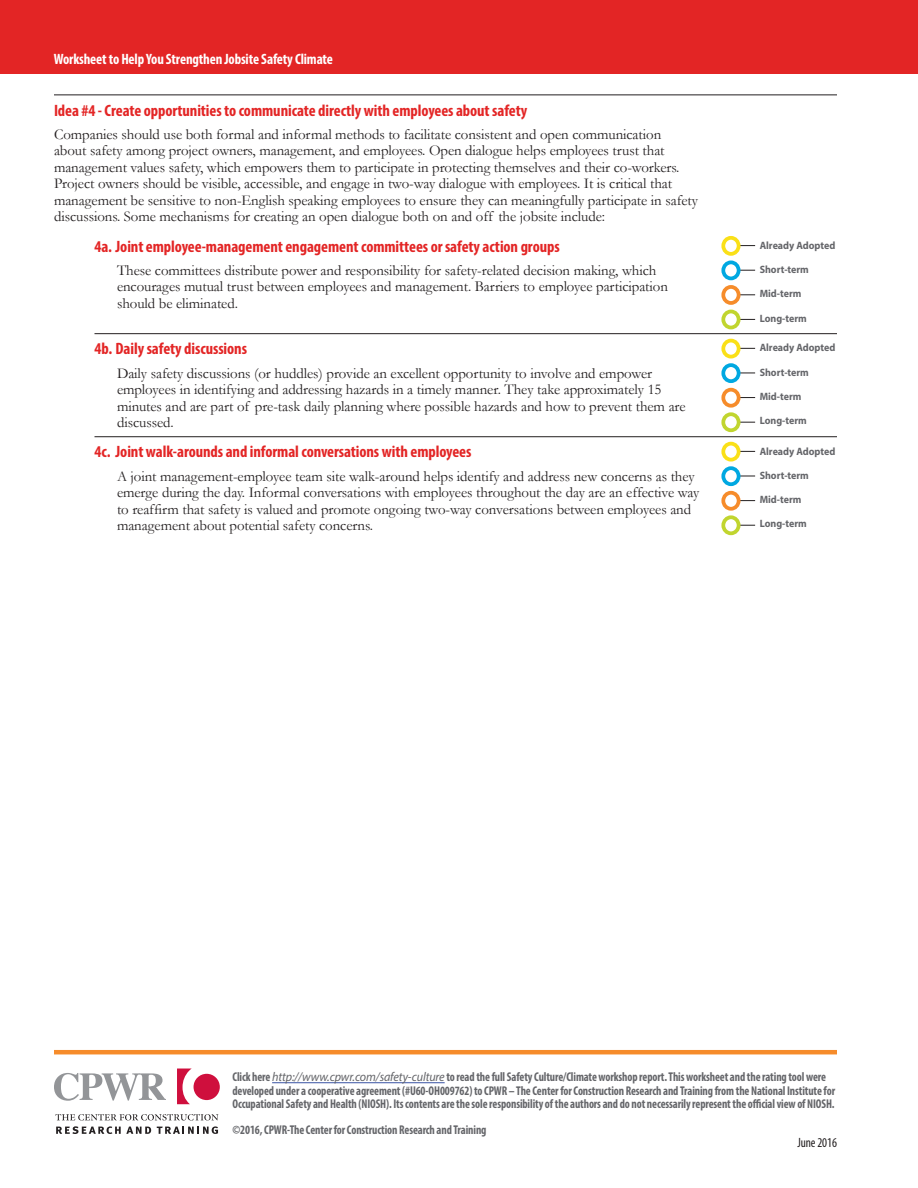
<style>
.page{position:relative;width:918px;height:1188px;background:#fff}
.page>*{position:absolute;margin:0;border:0;box-sizing:border-box;transform-origin:0 0}
.Criteria_Subhead{font:700 condensed 16.5px "Myriad Pro";letter-spacing:-.005em;color:#e32525}
.Criteria{font:700 condensed 16.5px "Myriad Pro";letter-spacing:-.005em;color:#e32525}
.Criteria_Subhead_No{font:700 condensed 16.5px "Myriad Pro";letter-spacing:-.005em;color:#e32525}
.Criteria_Definitions{font:15px/16.5px "Garamond";letter-spacing:-.005em;color:#231f20}
.Subheads_Red{font:700 condensed 15px "Myriad Pro";letter-spacing:-.01em;color:#fff}
.t1{font:condensed 13.5px "Myriad Pro";letter-spacing:-.005em;color:#231f20;scale:.95 1}
.To_Read_Paragraph{font:700 condensed 12.75px/13.5px "Myriad Pro";letter-spacing:-.01em;color:#646569;scale:.92 1}
.t2{font:700 10.65px "Myriad Pro";color:#646569;scale:.94 1}
.s1{font-weight:400;font-style:italic;font-stretch:normal}
</style>
<div class="page">
<svg style="left:56px;top:1114px;width:162px;height:20px"></svg>
<svg style="left:54px;top:1073px;width:112px;height:28px"></svg>
<svg style="left:177px;top:1069px;width:43px;height:35px"></svg>
<hr style="left:54px;top:1050px;width:783px;height:4px;background:#f68c2b">
<hr style="left:272px;top:1082px;width:173px;height:1px;background:#3853a3">
<hr style="left:54px;top:94px;width:783px;height:1px;background:#231f20">
<hr style="left:94px;top:333px;width:743px;height:1px;background:#231f20">
<hr style="left:94px;top:436px;width:743px;height:1px;background:#231f20">
<svg style="left:741px;top:245px;width:14px;height:1px"></svg>
<svg style="left:741px;top:270px;width:14px;height:1px"></svg>
<svg style="left:741px;top:319px;width:14px;height:1px"></svg>
<svg style="left:741px;top:295px;width:14px;height:1px"></svg>
<div style="left:721px;top:236px;width:20px;height:20px;border:4px solid #fae018;border-radius:50%"></div>
<div style="left:721px;top:285px;width:20px;height:20px;border:4px solid #f68c2b;border-radius:50%"></div>
<div style="left:721px;top:261px;width:20px;height:19px;border:4px solid #00a8e1;border-radius:50%"></div>
<div style="left:721px;top:310px;width:20px;height:19px;border:4px solid #c1d52f;border-radius:50%"></div>
<svg style="left:741px;top:348px;width:14px;height:1px"></svg>
<svg style="left:741px;top:373px;width:14px;height:1px"></svg>
<svg style="left:741px;top:422px;width:14px;height:1px"></svg>
<svg style="left:741px;top:397px;width:14px;height:1px"></svg>
<div style="left:721px;top:339px;width:20px;height:19px;border:4px solid #fae018;border-radius:50%"></div>
<div style="left:721px;top:388px;width:20px;height:20px;border:4px solid #f68c2b;border-radius:50%"></div>
<div style="left:721px;top:363px;width:20px;height:20px;border:4px solid #00a8e1;border-radius:50%"></div>
<div style="left:721px;top:412px;width:20px;height:20px;border:4px solid #c1d52f;border-radius:50%"></div>
<svg style="left:741px;top:451px;width:14px;height:1px"></svg>
<svg style="left:741px;top:476px;width:14px;height:1px"></svg>
<svg style="left:741px;top:525px;width:14px;height:1px"></svg>
<svg style="left:741px;top:500px;width:14px;height:1px"></svg>
<div style="left:721px;top:442px;width:20px;height:20px;border:4px solid #fae018;border-radius:50%"></div>
<div style="left:721px;top:491px;width:20px;height:20px;border:4px solid #f68c2b;border-radius:50%"></div>
<div style="left:721px;top:466px;width:20px;height:20px;border:4px solid #00a8e1;border-radius:50%"></div>
<div style="left:721px;top:515px;width:20px;height:20px;border:4px solid #c1d52f;border-radius:50%"></div>
<div style="left:0;top:0;width:918px;height:73px;background:#e32525"></div>
<p class="Subheads_Red" style="left:54px;top:50px;width:281px">Worksheet to Help You Strengthen Jobsite Safety Climate</p>
<p class="Subheads_Red" style="left:107px;top:50px;width:319px">s and a Rating Tool o Help You Strengthen Jobsite Safety Climate</p>
<p class="Criteria" style="left:54px;top:100px;width:475px">Idea #4 - Create opportunities to communicate directly with employees about safety</p>
<p class="Criteria_Definitions" style="left:54px;top:126px;width:646px">Companies should use both formal and informal methods to facilitate consistent and open communication<br>about safety among project owners, management, and employees. Open dialogue helps employees trust that management values safety, which empowers them to participate in protecting themselves and their co-workers.<br>Project owners should be visible, accessible, and engage in two-way dialogue with employees. It is critical that management be sensitive to non-English speaking employees to ensure they can meaningfully participate in safety discussions. Some mechanisms for creating an open dialogue both on and off the jobsite include:</p>
<p class="Criteria_Subhead_No" style="left:94px;top:236px;width:467px">4a. Joint employee-management engagement committees or safety action groups</p>
<p class="Criteria_Definitions" style="left:117px;top:262px;width:552px">These committees distribute power and responsibility for safety-related decision making, which encourages mutual trust between employees and management. Barriers to employee participation should be eliminated.</p>
<p class="Criteria_Subhead" style="left:94px;top:338px;width:154px">4b. Daily safety discussions</p>
<p class="Criteria_Definitions" style="left:117px;top:364px;width:570px">Daily safety discussions (or huddles) provide an excellent opportunity to involve and empower employees in identifying and addressing hazards in a timely manner. They take approximately 15 minutes and are part of pre-task daily planning where possible hazards and how to prevent them are discussed.</p>
<p class="Criteria_Subhead" style="left:94px;top:442px;width:378px">4c. Joint walk-arounds and informal conversations with employees</p>
<p class="Criteria_Definitions" style="left:117px;top:467px;width:584px">A joint management-employee team site walk-around helps identify and address new concerns as they emerge during the day. Informal conversations with employees throughout the day are an effective way to reaffirm that safety is valued and promote ongoing two-way conversations between employees and management about potential safety concerns.</p>
<p class="t2" style="left:760px;top:238px;width:82px">Already Adopted</p>
<p class="t2" style="left:760px;top:263px;width:54px">Short-term</p>
<p class="t2" style="left:760px;top:287px;width:46px">Mid-term</p>
<p class="t2" style="left:760px;top:311px;width:52px">Long-term</p>
<p class="t2" style="left:760px;top:341px;width:82px">Already Adopted</p>
<p class="t2" style="left:760px;top:365px;width:54px">Short-term</p>
<p class="t2" style="left:760px;top:390px;width:46px">Mid-term</p>
<p class="t2" style="left:760px;top:414px;width:52px">Long-term</p>
<p class="t2" style="left:760px;top:444px;width:82px">Already Adopted</p>
<p class="t2" style="left:760px;top:468px;width:54px">Short-term</p>
<p class="t2" style="left:760px;top:493px;width:46px">Mid-term</p>
<p class="t2" style="left:760px;top:517px;width:52px">Long-term</p>
<p class="To_Read_Paragraph" style="left:232px;top:1070px;width:657px">Click here <span class="s1">http://www.cpwr.com/safety-culture</span> to read the full Safety Culture/Climate workshop report. This worksheet and the rating tool were developed under a cooperative agreement (#U60-OH009762) to CPWR – The Center for Construction Research and Training from the National Institute for<br>Occupational Safety and Health (NIOSH). Its contents are the sole responsibility of the authors and do not necessarily represent the official view of NIOSH.</p>
<p class="To_Read_Paragraph" style="left:232px;top:1123px;width:278px">©2016, CPWR-The Center for Construction Research and Training</p>
<p class="t1" style="left:797px;top:1135px;width:43px">June 2016</p>
</div>
